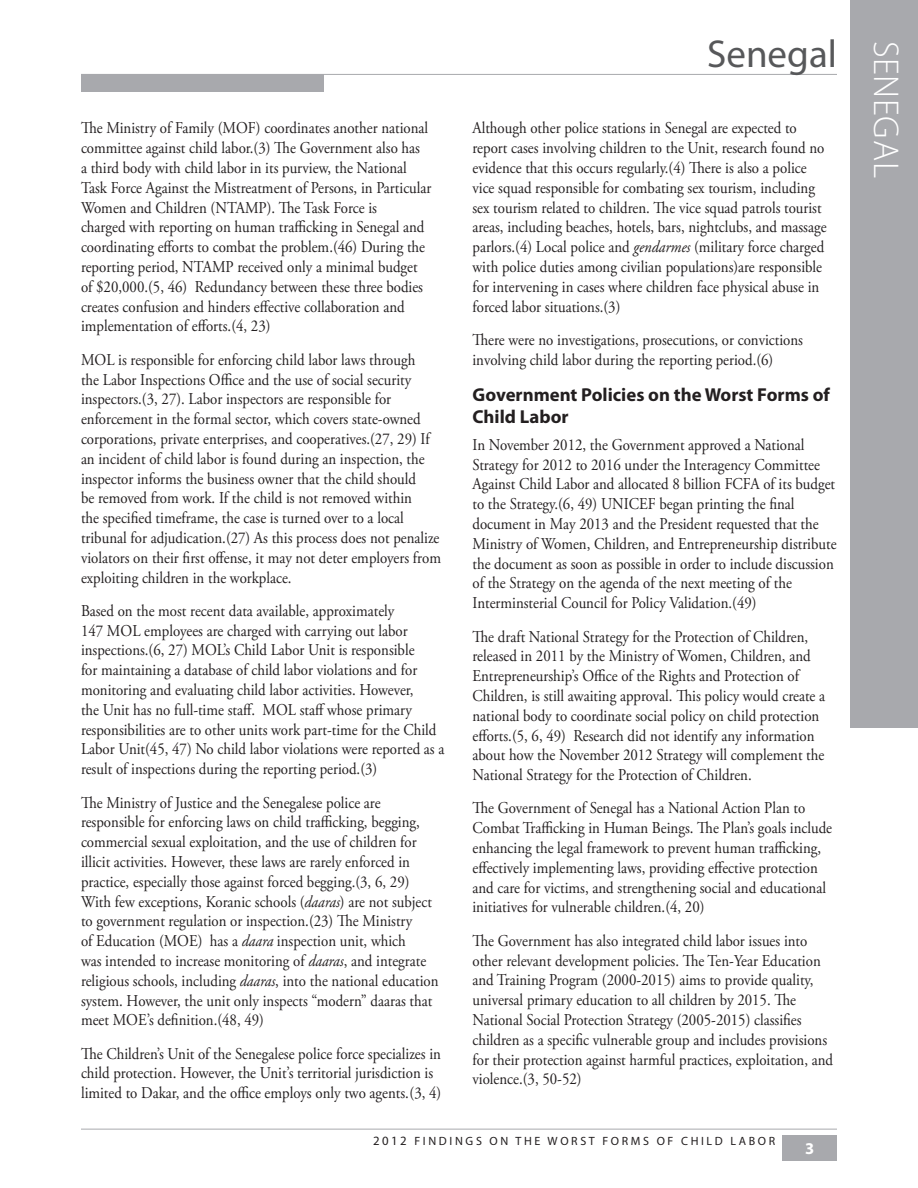
<style>
.page{position:relative;width:918px;height:1188px;background:#fff}
.page>*{position:absolute;margin:0;border:0;box-sizing:border-box;transform-origin:0 0}
.t1{font:39px "Myriad Pro";color:#57585a}
.t2{font:300 36px "Myriad Pro";letter-spacing:.02em;color:#fff}
.t3{font:700 18.75px/22.5px "Myriad Pro";color:#231f20}
.t4{font:16.5px/19.8px "Adobe Garamond Pro";color:#231f20;scale:.9 1}
.t5{font:700 16.5px "Myriad Pro";color:#fff}
.t6{font:12px "Myriad Pro";letter-spacing:.22em;color:#231f20}
.s1{font-style:italic}
.s2{font-size:12.75px}
</style>
<div class="page">
<div style="left:81px;top:74px;width:243px;height:18px;background:#a8a9ad"></div>
<hr style="left:81px;top:74px;width:756px;height:1px;background:#a8a9ad">
<div style="left:782px;top:1136px;width:55px;height:25px;background:#a8a9ad"></div>
<hr style="left:81px;top:1129px;width:756px;height:1px;background:#a8a9ad">
<div style="left:850px;top:0;width:68px;height:728px;background:#a8a9ad"></div>
<p class="t4" style="left:81px;top:119px;width:391px">The Ministry of Family (MOF) coordinates another national committee against child labor.(3) The Government also has<br>a third body with child labor in its purview, the National Task Force Against the Mistreatment of Persons, in Particular Women and Children (NTAMP). The Task Force is<br>charged with reporting on human trafficking in Senegal and coordinating efforts to combat the problem.(46) During the reporting period, NTAMP received only a minimal budget of $20,000.(5, 46) Redundancy between these three bodies creates confusion and hinders effective collaboration and implementation of efforts.(4, 23)</p>
<p class="t4" style="left:81px;top:350px;width:402px">MOL is responsible for enforcing child labor laws through<br>the Labor Inspections Office and the use of social security inspectors.(3, 27). Labor inspectors are responsible for enforcement in the formal sector, which covers state-owned corporations, private enterprises, and cooperatives.(27, 29) If an incident of child labor is found during an inspection, the inspector informs the business owner that the child should<br>be removed from work. If the child is not removed within<br>the specified timeframe, the case is turned over to a local tribunal for adjudication.(27) As this process does not penalize violators on their first offense, it may not deter employers from exploiting children in the workplace.</p>
<p class="t4" style="left:81px;top:601px;width:405px">Based on the most recent data available, approximately<br>147 MOL employees are charged with carrying out labor inspections.(6, 27) MOL’s Child Labor Unit is responsible<br>for maintaining a database of child labor violations and for monitoring and evaluating child labor activities. However,<br>the Unit has no full-time staff. MOL staff whose primary responsibilities are to other units work part-time for the Child Labor Unit(45, 47) No child labor violations were reported as a result of inspections during the reporting period.(3)</p>
<p class="t4" style="left:81px;top:793px;width:399px">The Ministry of Justice and the Senegalese police are responsible for enforcing laws on child trafficking, begging, commercial sexual exploitation, and the use of children for illicit activities. However, these laws are rarely enforced in practice, especially those against forced begging.(3, 6, 29)<br>With few exceptions, Koranic schools (<span class="s1">daaras</span>) are not subject to government regulation or inspection.(23) The Ministry<br>of Education (MOE) has a <span class="s1">daara</span> inspection unit, which<br>was intended to increase monitoring of <span class="s1">daaras</span>, and integrate religious schools, including <span class="s1">daaras</span>, into the national education system. However, the unit only inspects “modern” daaras that meet MOE’s definition.(48, 49)</p>
<p class="t4" style="left:81px;top:1044px;width:402px">The Children’s Unit of the Senegalese police force specializes in child protection. However, the Unit’s territorial jurisdiction is limited to Dakar, and the office employs only two agents.(3, 4)</p>
<h1 class="t1" style="left:707px;top:30px;width:131px">SENEGAL</h1>
<p class="t4" style="left:472px;top:119px;width:395px">Although other police stations in Senegal are expected to report cases involving children to the Unit, research found no evidence that this occurs regularly.(4) There is also a police vice squad responsible for combating sex tourism, including sex tourism related to children. The vice squad patrols tourist areas, including beaches, hotels, bars, nightclubs, and massage parlors.(4) Local police and <span class="s1">gendarmes</span> (military force charged with police duties among civilian populations)are responsible for intervening in cases where children face physical abuse in forced labor situations.(3)</p>
<p class="t4" style="left:472px;top:330px;width:369px">There were no investigations, prosecutions, or convictions involving child labor during the reporting period.(6)</p>
<p class="t3" style="left:472px;top:383px;width:359px">Government Policies on the Worst Forms of<br>Child Labor</p>
<p class="t4" style="left:472px;top:435px;width:406px">In November 2012, the Government approved a National Strategy for 2012 to 2016 under the Interagency Committee Against Child Labor and allocated 8 billion FCFA of its budget to the Strategy.(6, 49) UNICEF began printing the final document in May 2013 and the President requested that the Ministry of Women, Children, and Entrepreneurship distribute the document as soon as possible in order to include discussion of the Strategy on the agenda of the next meeting of the Interminsterial Council for Policy Validation.(49)</p>
<p class="t4" style="left:472px;top:627px;width:393px">The draft National Strategy for the Protection of Children, released in 2011 by the Ministry of Women, Children, and Entrepreneurship’s Office of the Rights and Protection of Children, is still awaiting approval. This policy would create a national body to coordinate social policy on child protection efforts.(5, 6, 49) Research did not identify any information about how the November 2012 Strategy will complement the National Strategy for the Protection of Children.</p>
<p class="t4" style="left:472px;top:799px;width:401px">The Government of Senegal has a National Action Plan to Combat Trafficking in Human Beings. The Plan’s goals include enhancing the legal framework to prevent human trafficking, effectively implementing laws, providing effective protection and care for victims, and strengthening social and educational initiatives for vulnerable children.(4, 20)</p>
<p class="t4" style="left:472px;top:931px;width:402px">The Government has also integrated child labor issues into other relevant development policies. The Ten-Year Education and Training Program (2000-2015) aims to provide quality, universal primary education to all children by 2015. The National Social Protection Strategy (2005-2015) classifies children as a specific vulnerable group and includes provisions for their protection against harmful practices, exploitation, and violence.(3, 50-52)</p>
<p class="t6" style="left:373px;top:1134px;width:404px"><span class="s2">2012</span> FINDINGS ON THE WORST FORMS OF CHILD LABOR</p>
<p class="t5" style="left:805px;top:1138px;width:11px">3</p>
<h2 class="t2" style="left:906px;top:41px;width:138px;rotate:90deg">Senegal</h2>
</div>
